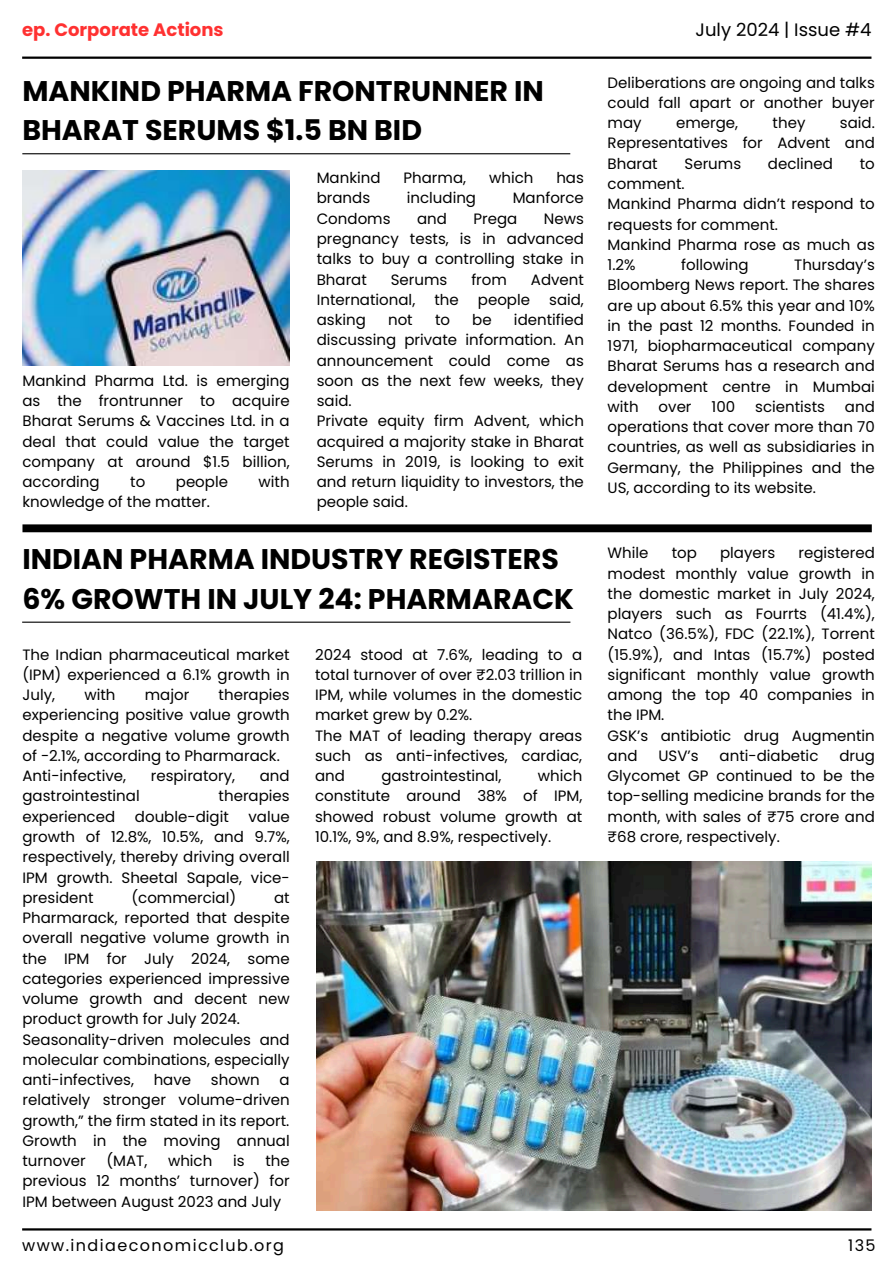
<style>
.page{position:relative;width:894px;height:1264px;background:#fff}
.page>*{position:absolute;margin:0;border:0;box-sizing:border-box;transform-origin:0 0}
.t1{font:700 28.35px/39.3px "Poppins";color:#000}
.t2{font:700 18px "Poppins";color:#ff3131}
.t3{font:18px "Poppins";color:#000}
.t4{font:16.05px "Poppins";letter-spacing:.09em;color:#000}
.t5{font:15px/20.2px "Poppins";color:#000;text-align:justify}
</style>
<div class="page">
<hr style="left:22px;top:1228px;width:849px;height:2px;background:#000">
<hr style="left:22px;top:57px;width:849px;height:2px;background:#000">
<hr style="left:22px;top:153px;width:548px;height:1px;background:#000">
<img style="left:316px;top:861px;width:555px;height:349px">
<div style="left:22px;top:524px;width:849px;height:8px;background:#000"></div>
<hr style="left:22px;top:621px;width:548px;height:1px;background:#000">
<img style="left:22px;top:170px;width:267px;height:196px">
<p class="t2" style="left:22px;top:17px;width:203px">ep. Corporate Actions</p>
<p class="t3" style="left:695px;top:17px;width:177px">July 2024 | Issue #4</p>
<p class="t5" style="left:607px;top:72px;width:269px">Deliberations are ongoing and talks could fall apart or another buyer may</p>
<h1 class="t1" style="left:22px;top:71px;width:523px">MANKIND PHARMA FRONTRUNNER IN<br>BHARAT SERUMS $1.5 BN BID</h1>
<p class="t5" style="left:316px;top:168px;width:65px">Mankind</p>
<p class="t5" style="left:403px;top:168px;width:64px">Pharma,</p>
<p class="t5" style="left:489px;top:168px;width:46px">which</p>
<p class="t5" style="left:556px;top:168px;width:29px">has</p>
<p class="t5" style="left:316px;top:188px;width:55px">brands</p>
<p class="t5" style="left:406px;top:188px;width:71px">including</p>
<p class="t5" style="left:512px;top:188px;width:73px">Manforce</p>
<p class="t5" style="left:316px;top:208px;width:75px">Condoms</p>
<p class="t5" style="left:417px;top:208px;width:31px">and</p>
<p class="t5" style="left:473px;top:208px;width:45px">Prega</p>
<p class="t5" style="left:607px;top:113px;width:269px;text-indent:232px">said.<br>Representatives for Advent and Bharat</p>
<p class="t5" style="left:676px;top:113px;width:64px">emerge,</p>
<p class="t5" style="left:772px;top:113px;width:34px">they</p>
<p class="t5" style="left:684px;top:153px;width:58px">Serums</p>
<p class="t5" style="left:767px;top:153px;width:66px">declined</p>
<p class="t5" style="left:859px;top:153px;width:17px">to</p>
<p class="t5" style="left:607px;top:174px;width:269px;text-align:left">comment.<br>Mankind Pharma didn’t respond to requests for comment.<br>Mankind Pharma rose as much as<br>1.2%</p>
<p class="t5" style="left:316px;top:208px;width:269px;text-indent:227px">News pregnancy tests, is in advanced talks to buy a controlling stake in Bharat</p>
<p class="t5" style="left:681px;top:255px;width:69px">following</p>
<p class="t5" style="left:607px;top:255px;width:269px;text-indent:186px">Thursday’s Bloomberg News report. The shares are up about 6.5% this year and 10% in the past 12 months. Founded in 1971, biopharmaceutical company Bharat Serums has a research and development centre in Mumbai with</p>
<p class="t5" style="left:390px;top:269px;width:58px">Serums</p>
<p class="t5" style="left:471px;top:269px;width:37px">from</p>
<p class="t5" style="left:530px;top:269px;width:55px">Advent</p>
<p class="t5" style="left:316px;top:289px;width:100px">International,</p>
<p class="t5" style="left:434px;top:289px;width:26px">the</p>
<p class="t5" style="left:477px;top:289px;width:54px">people</p>
<p class="t5" style="left:549px;top:289px;width:36px">said,</p>
<p class="t5" style="left:316px;top:310px;width:51px">asking</p>
<p class="t5" style="left:388px;top:310px;width:26px">not</p>
<p class="t5" style="left:435px;top:310px;width:17px">to</p>
<p class="t5" style="left:472px;top:310px;width:21px">be</p>
<p class="t5" style="left:316px;top:310px;width:269px;text-align:left;text-indent:197px">identified discussing private information. An announcement could come as soon as the next few weeks, they said.<br>Private equity firm Advent, which acquired a majority stake in Bharat<br>Serums in 2019, is looking to exit and return liquidity to investors, the people said.</p>
<p class="t5" style="left:22px;top:370px;width:269px">Mankind Pharma Ltd. is emerging as the frontrunner to acquire Bharat Serums &amp; Vaccines Ltd. in a deal that could value the target company at around $1.5 billion, according</p>
<p class="t5" style="left:658px;top:396px;width:34px">over</p>
<p class="t5" style="left:711px;top:396px;width:25px">100</p>
<p class="t5" style="left:755px;top:396px;width:71px">scientists</p>
<p class="t5" style="left:607px;top:396px;width:269px;text-indent:237px">and operations that cover more than 70 countries, as well as subsidiaries in Germany, the Philippines and the US, according to its website.</p>
<p class="t5" style="left:130px;top:471px;width:17px">to</p>
<p class="t5" style="left:176px;top:471px;width:54px">people</p>
<p class="t5" style="left:258px;top:471px;width:33px">with</p>
<p class="t5" style="left:22px;top:492px;width:189px">knowledge of the matter.</p>
<h1 class="t1" style="left:22px;top:540px;width:553px">INDIAN PHARMA INDUSTRY REGISTERS<br>6% GROWTH IN JULY 24: PHARMARACK</h1>
<p class="t5" style="left:315px;top:644px;width:269px;text-align:left">2024 stood at 7.6%, leading to a total turnover of over ₹2.03 trillion in<br>IPM, while volumes in the domestic market grew by 0.2%.<br>The MAT of leading therapy areas such as anti-infectives, cardiac, and</p>
<p class="t5" style="left:22px;top:644px;width:269px">The Indian pharmaceutical market (IPM) experienced a 6.1% growth in July,</p>
<p class="t5" style="left:22px;top:684px;width:269px;text-align:left;text-indent:196px">therapies experiencing positive value growth despite a negative volume growth of -2.1%, according to Pharmarack.<br>Anti-infective,</p>
<p class="t5" style="left:84px;top:684px;width:33px">with</p>
<p class="t5" style="left:145px;top:684px;width:46px">major</p>
<p class="t5" style="left:151px;top:765px;width:86px">respiratory,</p>
<p class="t5" style="left:260px;top:765px;width:31px">and</p>
<p class="t5" style="left:315px;top:765px;width:269px;text-indent:223px">which constitute around 38% of IPM, showed robust volume growth at 10.1%, 9%, and 8.9%, respectively.</p>
<p class="t5" style="left:381px;top:765px;width:122px">gastrointestinal,</p>
<p class="t5" style="left:22px;top:786px;width:119px">gastrointestinal</p>
<p class="t5" style="left:218px;top:786px;width:73px">therapies</p>
<p class="t5" style="left:22px;top:806px;width:94px">experienced</p>
<p class="t5" style="left:135px;top:806px;width:95px">double-digit</p>
<p class="t5" style="left:22px;top:806px;width:269px;text-indent:226px">value growth of 12.8%, 10.5%, and 9.7%, respectively, thereby driving overall IPM growth. Sheetal Sapale, vice&shy;president</p>
<p class="t5" style="left:131px;top:887px;width:106px">(commercial)</p>
<p class="t5" style="left:22px;top:887px;width:269px;text-align:left;text-indent:251px">at<br>Pharmarack, reported that despite overall negative volume growth in the IPM for July 2024, some categories experienced impressive volume growth and decent new product growth for July 2024.<br>Seasonality-driven molecules and molecular combinations, especially anti-infectives,</p>
<p class="t5" style="left:154px;top:1069px;width:39px">have</p>
<p class="t5" style="left:211px;top:1069px;width:50px">shown</p>
<p class="t5" style="left:22px;top:1069px;width:269px;text-indent:257px">a relatively stronger volume-driven growth,” the firm stated in its report.<br>Growth in the moving annual turnover</p>
<p class="t5" style="left:106px;top:1150px;width:42px">(MAT,</p>
<p class="t5" style="left:168px;top:1150px;width:46px">which</p>
<p class="t5" style="left:233px;top:1150px;width:13px">is</p>
<p class="t5" style="left:22px;top:1150px;width:269px;text-indent:243px">the previous 12 months’ turnover) for IPM between August 2023 and July</p>
<p class="t5" style="left:607px;top:543px;width:42px">While</p>
<p class="t5" style="left:671px;top:543px;width:27px">top</p>
<p class="t5" style="left:720px;top:543px;width:57px">players</p>
<p class="t5" style="left:607px;top:543px;width:269px;text-align:left;text-indent:191px">registered modest monthly value growth in the domestic market in July 2024, players such as Fourrts (41.4%),<br>Natco (36.5%), FDC (22.1%), Torrent (15.9%), and Intas (15.7%) posted significant monthly value growth among the top 40 companies in the IPM.<br>GSK’s antibiotic drug Augmentin and</p>
<p class="t5" style="left:658px;top:745px;width:42px">USV’s</p>
<p class="t5" style="left:719px;top:745px;width:100px">anti-diabetic</p>
<p class="t5" style="left:607px;top:745px;width:269px;text-indent:232px">drug Glycomet GP continued to be the top-selling medicine brands for the month, with sales of ₹75 crore and ₹68 crore, respectively.</p>
<p class="t4" style="left:22px;top:1234px;width:263px">www.indiaeconomicclub.org</p>
<p class="t4" style="left:848px;top:1234px;width:29px">135</p>
</div>
